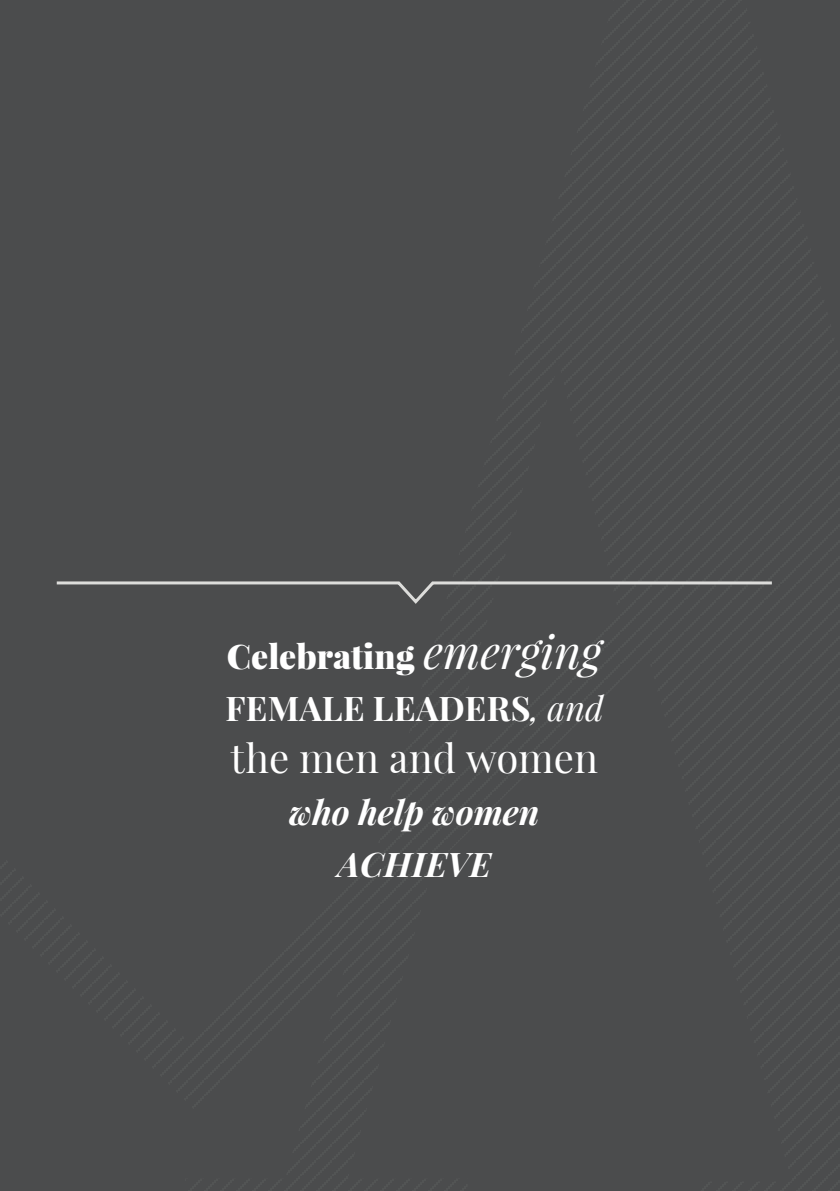
<style>
.page{position:relative;width:840px;height:1191px;background:#fff}
.page>*{position:absolute;margin:0;border:0;box-sizing:border-box;transform-origin:0 0}
.t1{font:40px "Playfair Display";letter-spacing:-.005em;color:#fff}
.t2{font:700 34px/52px "Playfair Display";letter-spacing:.01em;color:#fff}
.t3{font:italic 700 34px/52px "Playfair Display";letter-spacing:.005em;color:#fff;text-align:center}
.s1{font-weight:900}
.s2{font-weight:400;font-style:italic;font-size:46px}
.s3{font-weight:400;font-style:italic}
</style>
<div class="page">
<div style="left:0;top:0;width:839px;height:1191px;background:#4b4c4d"></div>
<svg style="left:54px;top:580px;width:720px;height:26px;background:#5c5d5e"></svg>
<p class="t2" style="left:225px;top:629px;width:379px"><span class="s1">Celebrating</span> <span class="s2">emerging<br></span>FEMALE LEADERS<span class="s3">, and</span></p>
<p class="t1" style="left:230px;top:729px;width:369px">the men and women</p>
<p class="t3" style="left:289px;top:785px;width:251px">who help women achieve</p>
</div>
